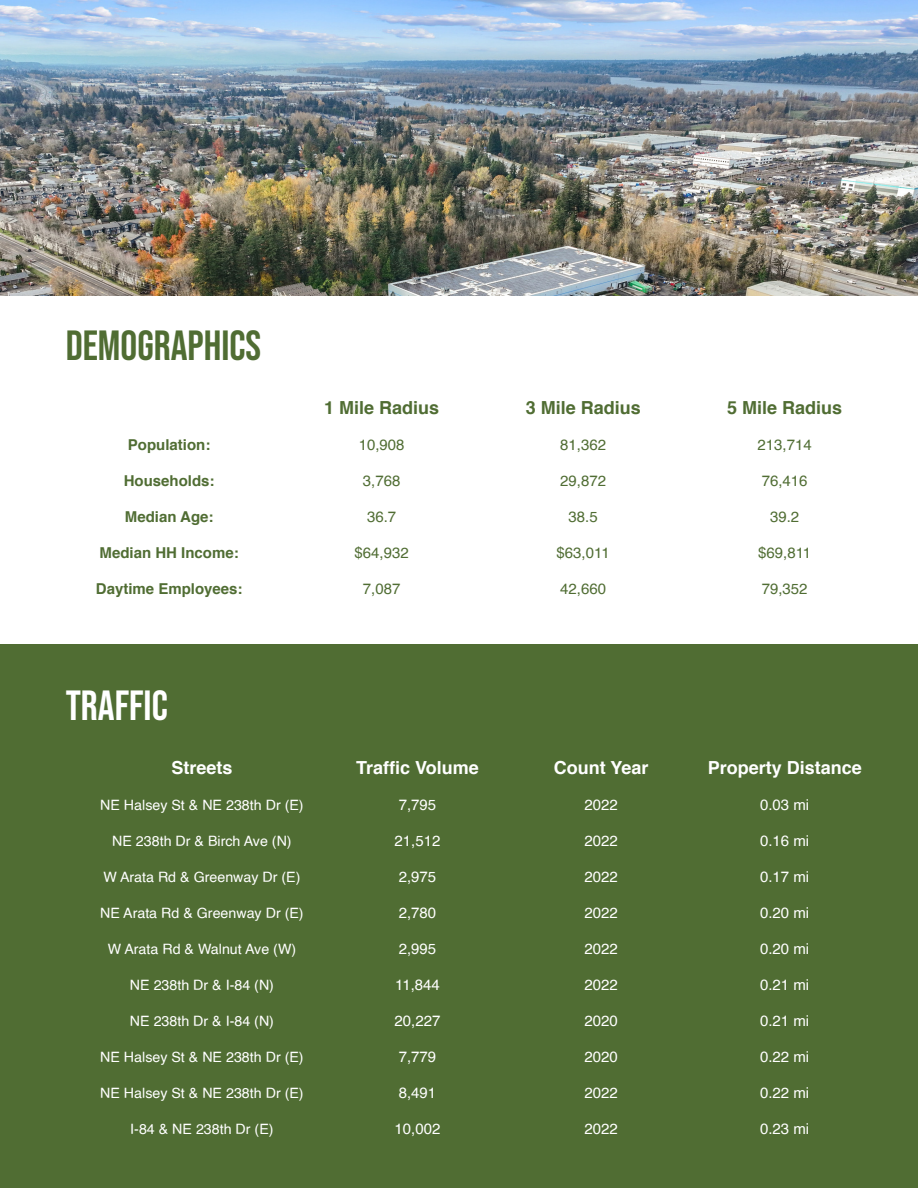
<style>
.page{position:relative;width:918px;height:1188px;background:#fff}
.page>*{position:absolute;margin:0;border:0;box-sizing:border-box;transform-origin:0 0}
.Address{font:42px "Bebas Neue";color:#506d33}
.Address-2{font:42px "Bebas Neue";color:#fff}
.Demo_Body{font:700 18px "Helvetica";color:#fff}
.Demo_Body-2{font:700 18px "Helvetica";color:#506d33}
.Demo_Body-3{font:15px "Helvetica";color:#fff}
.Demo_Body-4{font:15px "Helvetica";color:#506d33}
.Demo_Body-5{font:700 15px "Helvetica";color:#506d33}
.Demo_Body-6{font:14.25px "Helvetica";color:#fff}
</style>
<div class="page">
<div style="left:0;top:644px;width:918px;height:544px;background:#506d33"></div>
<img style="left:0;top:0;width:918px;height:295px">
<p class="Address" style="left:66px;top:322px;width:197px">DEMOGRAPHICS</p>
<p class="Demo_Body-5" style="left:128px;top:433px;width:84px">Population:</p>
<p class="Demo_Body-5" style="left:124px;top:469px;width:92px">Households:</p>
<p class="Demo_Body-5" style="left:125px;top:505px;width:90px">Median Age:</p>
<p class="Demo_Body-5" style="left:100px;top:541px;width:141px">Median HH Income:</p>
<p class="Demo_Body-5" style="left:96px;top:577px;width:148px">Daytime Employees:</p>
<p class="Demo_Body-2" style="left:324px;top:393px;width:117px">1 Mile Radius</p>
<p class="Demo_Body-4" style="left:359px;top:433px;width:47px">10,908</p>
<p class="Demo_Body-4" style="left:363px;top:469px;width:39px">3,768</p>
<p class="Demo_Body-4" style="left:367px;top:505px;width:31px">36.7</p>
<p class="Demo_Body-4" style="left:355px;top:541px;width:56px">$64,932</p>
<p class="Demo_Body-4" style="left:363px;top:577px;width:39px">7,087</p>
<p class="Address-2" style="left:66px;top:682px;width:104px">TRAFFIC</p>
<p class="Demo_Body" style="left:171px;top:753px;width:63px">Streets</p>
<p class="Demo_Body-6" style="left:100px;top:794px;width:205px">NE Halsey St &amp; NE 238th Dr (E)</p>
<p class="Demo_Body-6" style="left:112px;top:830px;width:181px">NE 238th Dr &amp; Birch Ave (N)</p>
<p class="Demo_Body-6" style="left:103px;top:866px;width:199px">W Arata Rd &amp; Greenway Dr (E)</p>
<p class="Demo_Body-6" style="left:100px;top:902px;width:205px">NE Arata Rd &amp; Greenway Dr (E)</p>
<p class="Demo_Body-6" style="left:108px;top:938px;width:190px">W Arata Rd &amp; Walnut Ave (W)</p>
<p class="Demo_Body-6" style="left:130px;top:974px;width:146px">NE 238th Dr &amp; I-84 (N)</p>
<p class="Demo_Body-6" style="left:130px;top:1010px;width:146px">NE 238th Dr &amp; I-84 (N)</p>
<p class="Demo_Body-6" style="left:100px;top:1046px;width:205px">NE Halsey St &amp; NE 238th Dr (E)</p>
<p class="Demo_Body-6" style="left:100px;top:1082px;width:205px">NE Halsey St &amp; NE 238th Dr (E)</p>
<p class="Demo_Body-6" style="left:130px;top:1118px;width:145px">I-84 &amp; NE 238th Dr (E)</p>
<p class="Demo_Body" style="left:356px;top:753px;width:124px">Traffic Volume</p>
<p class="Demo_Body-3" style="left:399px;top:793px;width:39px">7,795</p>
<p class="Demo_Body-3" style="left:395px;top:829px;width:47px">21,512</p>
<p class="Demo_Body-3" style="left:399px;top:865px;width:39px">2,975</p>
<p class="Demo_Body-3" style="left:399px;top:901px;width:39px">2,780</p>
<p class="Demo_Body-3" style="left:399px;top:937px;width:39px">2,995</p>
<p class="Demo_Body-3" style="left:395px;top:973px;width:46px">11,844</p>
<p class="Demo_Body-3" style="left:395px;top:1009px;width:47px">20,227</p>
<p class="Demo_Body-3" style="left:399px;top:1045px;width:39px">7,779</p>
<p class="Demo_Body-3" style="left:399px;top:1081px;width:39px">8,491</p>
<p class="Demo_Body-3" style="left:395px;top:1117px;width:47px">10,002</p>
<p class="Demo_Body-2" style="left:526px;top:393px;width:117px">3 Mile Radius</p>
<p class="Demo_Body-4" style="left:560px;top:433px;width:47px">81,362</p>
<p class="Demo_Body-4" style="left:560px;top:469px;width:47px">29,872</p>
<p class="Demo_Body-4" style="left:569px;top:505px;width:31px">38.5</p>
<p class="Demo_Body-4" style="left:557px;top:541px;width:55px">$63,011</p>
<p class="Demo_Body-4" style="left:560px;top:577px;width:47px">42,660</p>
<p class="Demo_Body" style="left:554px;top:753px;width:96px">Count Year</p>
<p class="Demo_Body-3" style="left:584px;top:793px;width:35px">2022</p>
<p class="Demo_Body-3" style="left:584px;top:829px;width:35px">2022</p>
<p class="Demo_Body-3" style="left:584px;top:865px;width:35px">2022</p>
<p class="Demo_Body-3" style="left:584px;top:901px;width:35px">2022</p>
<p class="Demo_Body-3" style="left:584px;top:937px;width:35px">2022</p>
<p class="Demo_Body-3" style="left:584px;top:973px;width:35px">2022</p>
<p class="Demo_Body-3" style="left:584px;top:1009px;width:35px">2020</p>
<p class="Demo_Body-3" style="left:584px;top:1045px;width:35px">2020</p>
<p class="Demo_Body-3" style="left:584px;top:1081px;width:35px">2022</p>
<p class="Demo_Body-3" style="left:584px;top:1117px;width:35px">2022</p>
<p class="Demo_Body-2" style="left:727px;top:393px;width:117px">5 Mile Radius</p>
<p class="Demo_Body-4" style="left:758px;top:433px;width:56px">213,714</p>
<p class="Demo_Body-4" style="left:762px;top:469px;width:47px">76,416</p>
<p class="Demo_Body-4" style="left:770px;top:505px;width:31px">39.2</p>
<p class="Demo_Body-4" style="left:758px;top:541px;width:55px">$69,811</p>
<p class="Demo_Body-4" style="left:762px;top:577px;width:47px">79,352</p>
<p class="Demo_Body" style="left:708px;top:753px;width:156px">Property Distance</p>
<p class="Demo_Body-3" style="left:760px;top:793px;width:51px">0.03 mi</p>
<p class="Demo_Body-3" style="left:760px;top:829px;width:51px">0.16 mi</p>
<p class="Demo_Body-3" style="left:760px;top:865px;width:51px">0.17 mi</p>
<p class="Demo_Body-3" style="left:760px;top:901px;width:51px">0.20 mi</p>
<p class="Demo_Body-3" style="left:760px;top:937px;width:51px">0.20 mi</p>
<p class="Demo_Body-3" style="left:760px;top:973px;width:51px">0.21 mi</p>
<p class="Demo_Body-3" style="left:760px;top:1009px;width:51px">0.21 mi</p>
<p class="Demo_Body-3" style="left:760px;top:1045px;width:51px">0.22 mi</p>
<p class="Demo_Body-3" style="left:760px;top:1081px;width:51px">0.22 mi</p>
<p class="Demo_Body-3" style="left:760px;top:1117px;width:51px">0.23 mi</p>
</div>
